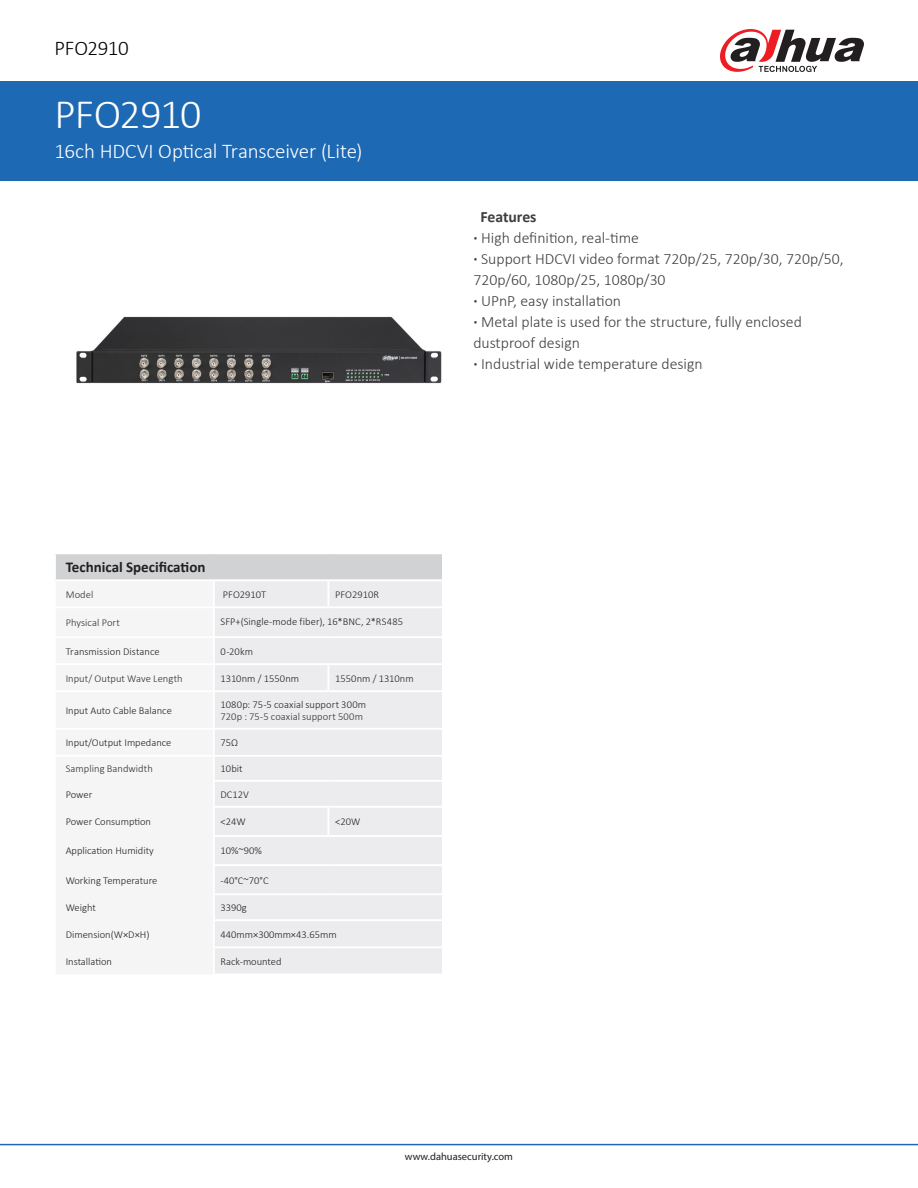
<style>
.page{position:relative;width:918px;height:1188px;background:#fff}
.page>*{position:absolute;margin:0;border:0;box-sizing:border-box;transform-origin:0 0}
.t1{font:300 42px "Calibri";letter-spacing:-.03em;color:#fff}
.t2{font:300 21px "Calibri";letter-spacing:-.005em;color:#fff}
.t3{font:300 21px "Calibri";letter-spacing:-.025em;color:#000}
.t4{font:300 15.75px/21px "Calibri";color:#3e3e3f}
.t5{font:700 15.75px "Calibri";color:#3e3e3f}
.t6{font:700 15px "Calibri";color:#231f20}
.t7{font:300 10.5px "Calibri";color:#231f20}
.t8{font:300 10.5px "Calibri";letter-spacing:.005em;color:#312f30}
.t9{font:10.5px "Myriad Pro";color:#231f20}
.s1{font-weight:700}
</style>
<div class="page">
<div style="left:0;top:81px;width:918px;height:100px;background:#1e69b4"></div>
<hr style="left:0;top:1144px;width:918px;height:1px;background:#1e69b4">
<svg style="left:720px;top:29px;width:144px;height:43px"></svg>
<div style="left:55px;top:553px;width:388px;height:27px;background:#d1d2d4"></div>
<div style="left:215px;top:581px;width:227px;height:393px;background:#ececee"></div>
<hr style="left:54px;top:552px;width:160px;height:2px;background:#fff">
<hr style="left:214px;top:552px;width:114px;height:2px;background:#fff">
<hr style="left:328px;top:552px;width:116px;height:2px;background:#fff">
<hr style="left:213px;top:780px;width:115px;height:2px;background:#fff">
<hr style="left:328px;top:780px;width:116px;height:2px;background:#fff">
<hr style="left:213px;top:806px;width:115px;height:2px;background:#fff">
<hr style="left:328px;top:806px;width:116px;height:2px;background:#fff">
<hr style="left:213px;top:835px;width:115px;height:2px;background:#fff">
<hr style="left:328px;top:835px;width:116px;height:2px;background:#fff">
<hr style="left:213px;top:864px;width:115px;height:2px;background:#fff">
<hr style="left:328px;top:864px;width:116px;height:2px;background:#fff">
<hr style="left:213px;top:893px;width:115px;height:2px;background:#fff">
<hr style="left:328px;top:893px;width:116px;height:2px;background:#fff">
<hr style="left:213px;top:919px;width:115px;height:2px;background:#fff">
<hr style="left:328px;top:919px;width:116px;height:2px;background:#fff">
<hr style="left:213px;top:946px;width:115px;height:2px;background:#fff">
<hr style="left:328px;top:946px;width:116px;height:2px;background:#fff">
<hr style="left:214px;top:636px;width:114px;height:2px;background:#fff">
<hr style="left:328px;top:636px;width:116px;height:2px;background:#fff">
<hr style="left:54px;top:554px;width:2px;height:25px;background:#fff">
<hr style="left:442px;top:554px;width:2px;height:25px;background:#fff">
<hr style="left:54px;top:579px;width:160px;height:2px;background:#fff">
<hr style="left:214px;top:579px;width:114px;height:2px;background:#fff">
<hr style="left:328px;top:579px;width:116px;height:2px;background:#fff">
<hr style="left:327px;top:581px;width:2px;height:25px;background:#fff">
<hr style="left:214px;top:606px;width:114px;height:2px;background:#fff">
<hr style="left:328px;top:606px;width:116px;height:2px;background:#fff">
<hr style="left:214px;top:663px;width:114px;height:2px;background:#fff">
<hr style="left:328px;top:663px;width:116px;height:2px;background:#fff">
<hr style="left:327px;top:665px;width:2px;height:25px;background:#fff">
<hr style="left:214px;top:690px;width:114px;height:2px;background:#fff">
<hr style="left:328px;top:690px;width:116px;height:2px;background:#fff">
<hr style="left:214px;top:728px;width:114px;height:2px;background:#fff">
<hr style="left:328px;top:728px;width:116px;height:2px;background:#fff">
<hr style="left:214px;top:755px;width:114px;height:2px;background:#fff">
<hr style="left:328px;top:755px;width:116px;height:2px;background:#fff">
<hr style="left:327px;top:808px;width:2px;height:27px;background:#fff">
<img style="left:76px;top:316px;width:366px;height:68px">
<p class="t3" style="left:55px;top:35px;width:76px">PFO2910</p>
<p class="t1" style="left:55px;top:88px;width:148px">PFO2910</p>
<p class="t2" style="left:55px;top:138px;width:309px">16ch HDCVI Optical Transceiver (Lite)</p>
<p class="t5" style="left:480px;top:207px;width:58px">Features</p>
<p class="t4" style="left:473px;top:227px;width:167px"><span class="s1">·</span> High definition, real-time</p>
<p class="t4" style="left:473px;top:248px;width:372px"><span class="s1">·</span> Support HDCVI video format 720p/25, 720p/30, 720p/50,<br>720p/60, 1080p/25, 1080p/30</p>
<p class="t4" style="left:473px;top:290px;width:149px"><span class="s1">·</span> UPnP, easy installation</p>
<p class="t4" style="left:473px;top:311px;width:330px"><span class="s1">·</span> Metal plate is used for the structure, fully enclosed dustproof design</p>
<p class="t4" style="left:473px;top:353px;width:231px"><span class="s1">·</span> Industrial wide temperature design</p>
<p class="t6" style="left:66px;top:558px;width:141px">Technical Specification</p>
<p class="t8" style="left:66px;top:588px;width:29px">Model</p>
<p class="t7" style="left:223px;top:588px;width:45px">PFO2910T</p>
<p class="t7" style="left:335px;top:588px;width:45px">PFO2910R</p>
<p class="t8" style="left:66px;top:616px;width:56px">Physical Port</p>
<p class="t7" style="left:221px;top:615px;width:184px">SFP+(Single-mode fiber), 16*BNC, 2*RS485</p>
<p class="t7" style="left:66px;top:645px;width:96px">Transmission Distance</p>
<p class="t7" style="left:221px;top:645px;width:34px">0-20km</p>
<p class="t8" style="left:66px;top:672px;width:118px">Input/ Output Wave Length</p>
<p class="t7" style="left:221px;top:672px;width:80px">1310nm / 1550nm</p>
<p class="t7" style="left:335px;top:672px;width:80px">1550nm / 1310nm</p>
<p class="t7" style="left:66px;top:704px;width:108px">Input Auto Cable Balance</p>
<p class="t7" style="left:221px;top:698px;width:147px">1080p: 75-5 coaxial support 300m</p>
<p class="t8" style="left:221px;top:710px;width:144px">720p : 75-5 coaxial support 500m</p>
<p class="t7" style="left:66px;top:736px;width:107px">Input/Output Impedance</p>
<p class="t7" style="left:221px;top:736px;width:19px">75Ω</p>
<p class="t8" style="left:66px;top:762px;width:89px">Sampling Bandwidth</p>
<p class="t7" style="left:221px;top:762px;width:24px">10bit</p>
<p class="t7" style="left:66px;top:788px;width:28px">Power</p>
<p class="t7" style="left:221px;top:788px;width:30px">DC12V</p>
<p class="t7" style="left:66px;top:815px;width:87px">Power Consumption</p>
<p class="t7" style="left:221px;top:815px;width:27px">&lt;24W</p>
<p class="t7" style="left:335px;top:815px;width:27px">&lt;20W</p>
<p class="t7" style="left:66px;top:845px;width:90px">Application Humidity</p>
<p class="t7" style="left:221px;top:845px;width:43px">10%~90%</p>
<p class="t7" style="left:66px;top:874px;width:93px">Working Temperature</p>
<p class="t7" style="left:221px;top:874px;width:50px">﹣40°C~70°C</p>
<p class="t7" style="left:66px;top:901px;width:32px">Weight</p>
<p class="t7" style="left:221px;top:901px;width:28px">3390g</p>
<p class="t7" style="left:66px;top:928px;width:85px">Dimension(W×D×H)</p>
<p class="t7" style="left:221px;top:928px;width:118px">440mm×300mm×43.65mm</p>
<p class="t7" style="left:66px;top:955px;width:48px">Installation</p>
<p class="t7" style="left:221px;top:955px;width:63px">Rack-mounted</p>
<p class="t9" style="left:405px;top:1150px;width:110px">www.dahuasecurity.com</p>
</div>
